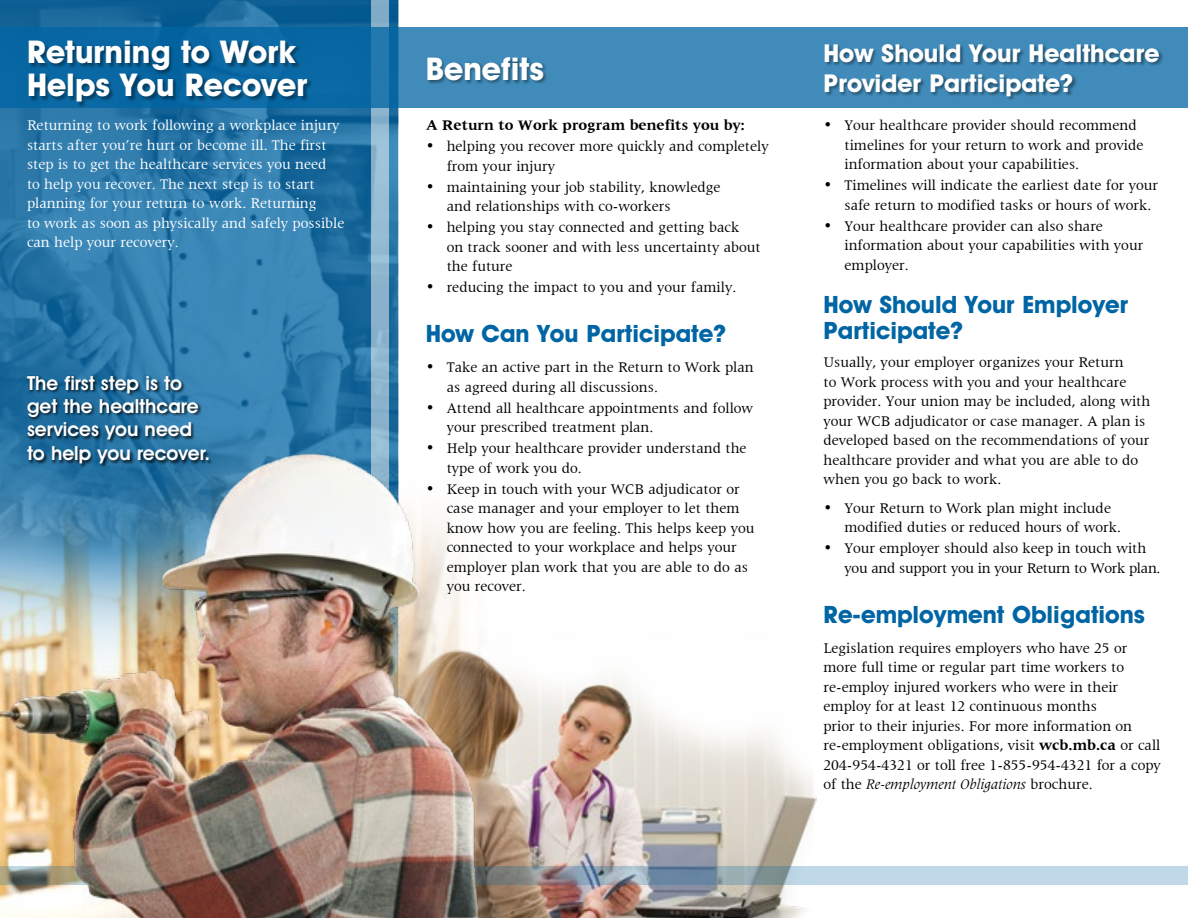
<style>
.page{position:relative;width:1188px;height:918px;background:#fff}
.page>*{position:absolute;margin:0;border:0;box-sizing:border-box;transform-origin:0 0}
.t1{font:700 31.5px/33px "Avant Garde IT Cby BT";color:#fff}
.t2{font:700 24.75px/29.2px "Avant Garde IT Cby BT";color:#fff}
.t3{font:700 24px/25.5px "Avant Garde IT Cby BT";color:#0065a4}
.t4{font:600 19.5px/23.4px "Avant Garde IT Cby BT";color:#fff}
.t5{font:15px/19.5px "Latin 725 BT";color:#000}
.t6{font:15px/19.5px "Latin 725 BT";color:#fff}
.t7{font:700 15px "Latin 725 BT";color:#000}
.s1{font-weight:700}
.s2{font-style:italic}
</style>
<div class="page">
<img style="left:0;top:0;width:398px;height:439px">
<svg style="left:371px;top:0;width:17px;height:439px;background:#8fb6d0"></svg>
<img style="left:728px;top:733px;width:99px;height:185px">
<img style="left:509px;top:676px;width:219px;height:242px">
<svg style="left:0;top:27px;width:1188px;height:81px;background:#3382b4"></svg>
<div style="left:428px;top:57px;width:120px;height:28px;background:#000;opacity:.39"></div>
<div style="left:826px;top:45px;width:338px;height:55px;background:#000;opacity:.39"></div>
<div style="left:30px;top:40px;width:282px;height:68px;background:#000;opacity:.39"></div>
<svg style="left:509px;top:866px;width:679px;height:18px;background:#a7bbca"></svg>
<img style="left:0;top:439px;width:509px;height:479px">
<div style="left:26px;top:375px;width:186px;height:92px;background:#000;opacity:.75"></div>
<h2 class="t1" style="left:27px;top:35px;width:282px">Returning to Work<br>Helps You Recover</h2>
<p class="t6" style="left:27px;top:116px;width:319px">Returning to work following a workplace injury starts after you’re hurt or become ill. The first step is to get the healthcare services you need<br>to help you recover. The next step is to start planning for your return to work. Returning<br>to work as soon as physically and safely possible can help your recovery.</p>
<h3 class="t7" style="left:426px;top:117px;width:321px">A Return to Work program benefits you by:</h3>
<h2 class="t1" style="left:426px;top:52px;width:120px">Benefits</h2>
<p class="t5" style="left:447px;top:137px;width:324px;text-indent:-21px">• helping you recover more quickly and completely from your injury</p>
<p class="t5" style="left:447px;top:177px;width:275px;text-indent:-21px">• maintaining your job stability, knowledge and relationships with co-workers</p>
<p class="t5" style="left:447px;top:218px;width:316px;text-indent:-21px">• helping you stay connected and getting back<br>on track sooner and with less uncertainty about the future</p>
<p class="t5" style="left:426px;top:278px;width:312px">• reducing the impact to you and your family.</p>
<h2 class="t3" style="left:426px;top:321px;width:302px">How Can You Participate?</h2>
<p class="t5" style="left:426px;top:358px;width:330px">• Take an active part in the Return to Work plan</p>
<p class="t4" style="left:27px;top:371px;width:185px">The first step is to get the healthcare services you need to help you recover.</p>
<p class="t5" style="left:447px;top:377px;width:213px">as agreed during all discussions.</p>
<p class="t5" style="left:447px;top:398px;width:308px;text-indent:-21px">• Attend all healthcare appointments and follow your prescribed treatment plan.</p>
<p class="t5" style="left:447px;top:439px;width:301px;text-indent:-21px">• Help your healthcare provider understand the type of work you do.</p>
<p class="t5" style="left:447px;top:479px;width:309px;text-indent:-21px">• Keep in touch with your WCB adjudicator or case manager and your employer to let them know how you are feeling. This helps keep you connected to your workplace and helps your employer plan work that you are able to do as you recover.</p>
<h2 class="t2" style="left:824px;top:39px;width:337px">How Should Your Healthcare<br>Provider Participate?</h2>
<p class="t5" style="left:844px;top:116px;width:300px;text-indent:-21px">• Your healthcare provider should recommend timelines for your return to work and provide information about your capabilities.</p>
<p class="t5" style="left:844px;top:176px;width:315px;text-indent:-21px">• Timelines will indicate the earliest date for your safe return to modified tasks or hours of work.</p>
<p class="t5" style="left:844px;top:216px;width:300px;text-indent:-21px">• Your healthcare provider can also share information about your capabilities with your employer.</p>
<h2 class="t3" style="left:824px;top:292px;width:306px">How Should Your Employer<br>Participate?</h2>
<p class="t5" style="left:824px;top:353px;width:328px">Usually, your employer organizes your Return<br>to Work process with you and your healthcare provider. Your union may be included, along with your WCB adjudicator or case manager. A plan is developed based on the recommendations of your healthcare provider and what you are able to do when you go back to work.</p>
<p class="t5" style="left:844px;top:498px;width:278px;text-indent:-21px">• Your Return to Work plan might include modified duties or reduced hours of work.</p>
<p class="t5" style="left:844px;top:539px;width:318px;text-indent:-21px">• Your employer should also keep in touch with you and support you in your Return to Work plan.</p>
<h2 class="t3" style="left:824px;top:601px;width:323px">Re-employment Obligations</h2>
<p class="t5" style="left:824px;top:638px;width:339px">Legislation requires employers who have 25 or more full time or regular part time workers to re-employ injured workers who were in their employ for at least 12 continuous months<br>prior to their injuries. For more information on re-employment obligations, visit <span class="s1">wcb.mb.ca</span> or call 204-954-4321 or toll free 1-855-954-4321 for a copy of the <span class="s2">Re-employment Obligations</span> brochure.</p>
</div>
